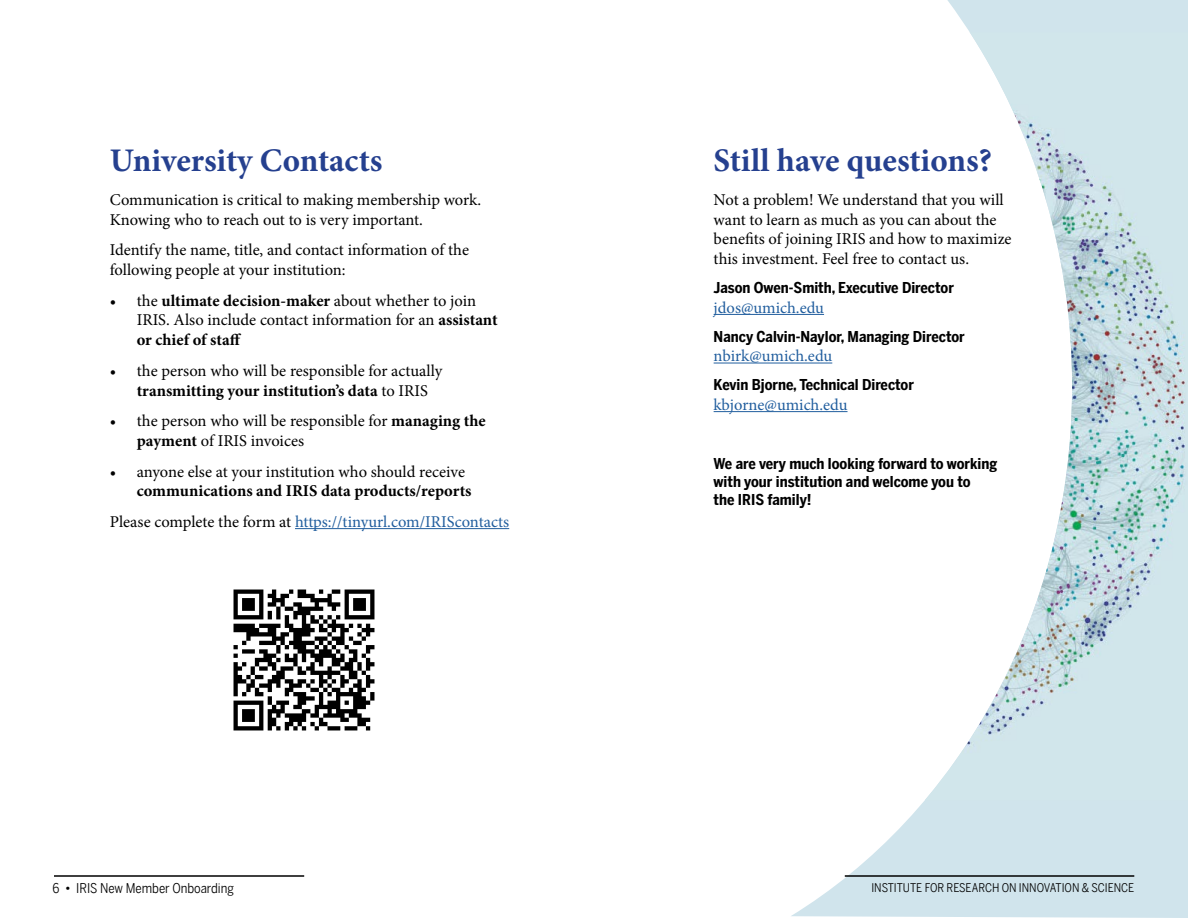
<style>
.page{position:relative;width:1188px;height:918px;background:#fff}
.page>*{position:absolute;margin:0;border:0;box-sizing:border-box;transform-origin:0 0}
.t1{font:700 33px "Minion Pro";letter-spacing:-.005em;color:#25408f}
.t2{font:16.5px/19.8px "Minion Pro";letter-spacing:-.005em;color:#000}
.t3{font:700 16.5px/30.6px "Minion Pro";color:#000}
.t4{font:16.5px "Minion Pro";color:#215e9e}
.t5{font:700 15px/18px "Benton Sans Cond";color:#000}
.t6{font:13.5px "Benton Sans Cond";color:#000}
.t7{font:12px "Benton Sans Cond";color:#000}
.s1{font-weight:700}
.s2{font-weight:400}
.s3{font-weight:400;color:#215e9e}
</style>
<div class="page">
<svg style="left:791px;top:0;width:397px;height:918px"></svg>
<img style="left:925px;top:32px;width:263px;height:768px">
<hr style="left:714px;top:314px;width:110px;height:1px;background:#215e9e">
<hr style="left:714px;top:363px;width:118px;height:1px;background:#215e9e">
<hr style="left:714px;top:411px;width:134px;height:1px;background:#215e9e">
<hr style="left:295px;top:528px;width:214px;height:1px;background:#215e9e">
<img style="left:233px;top:589px;width:142px;height:142px">
<hr style="left:54px;top:875px;width:250px;height:2px;background:#000">
<hr style="left:845px;top:875px;width:289px;height:2px;background:#000">
<h1 class="t1" style="left:110px;top:138px;width:274px">University Contacts</h1>
<p class="t2" style="left:110px;top:190px;width:373px">Communication is critical to making membership work.<br>Knowing who to reach out to is very important.</p>
<p class="t2" style="left:110px;top:240px;width:361px">Identify the name, title, and contact information of the following people at your institution:</p>
<p class="t2" style="left:137px;top:290px;width:362px;text-indent:-27px">• the <span class="s1">ultimate decision-maker</span> about whether to join<br>IRIS. Also include contact information for an <span class="s1">assistant or chief of staff</span></p>
<p class="t2" style="left:137px;top:361px;width:307px;text-indent:-27px">• the person who will be responsible for actually <span class="s1">transmitting your institution’s data</span> to IRIS</p>
<p class="t2" style="left:137px;top:411px;width:350px;text-indent:-27px">• the person who will be responsible for <span class="s1">managing the payment</span> of IRIS invoices</p>
<p class="t2" style="left:110px;top:462px;width:357px">• anyone else at your institution who should receive</p>
<p class="t3" style="left:110px;top:476px;width:401px;text-indent:27px">communications and IRIS data products/reports<br><span class="s2">Please complete the form at</span> <span class="s3">https://tinyurl.com/IRIScontacts</span></p>
<h1 class="t1" style="left:714px;top:138px;width:280px">Still have questions?</h1>
<p class="t2" style="left:714px;top:190px;width:299px">Not a problem! We understand that you will want to learn as much as you can about the benefits of joining IRIS and how to maximize this investment. Feel free to contact us.</p>
<p class="t5" style="left:714px;top:278px;width:242px">Jason Owen-Smith, Executive Director</p>
<p class="t4" style="left:714px;top:296px;width:112px">jdos@umich.edu</p>
<p class="t5" style="left:714px;top:327px;width:253px">Nancy Calvin-Naylor, Managing Director</p>
<p class="t4" style="left:714px;top:345px;width:120px">nbirk@umich.edu</p>
<p class="t5" style="left:714px;top:376px;width:202px">Kevin Bjorne, Technical Director</p>
<p class="t4" style="left:714px;top:394px;width:135px">kbjorne@umich.edu</p>
<p class="t5" style="left:714px;top:455px;width:285px">We are very much looking forward to working with your institution and welcome you to<br>the IRIS family!</p>
<p class="t6" style="left:52px;top:881px;width:183px">6 • IRIS New Member Onboarding</p>
<p class="t7" style="left:871px;top:881px;width:264px">INSTITUTE FOR RESEARCH ON INNOVATION &amp; SCIENCE</p>
</div>
